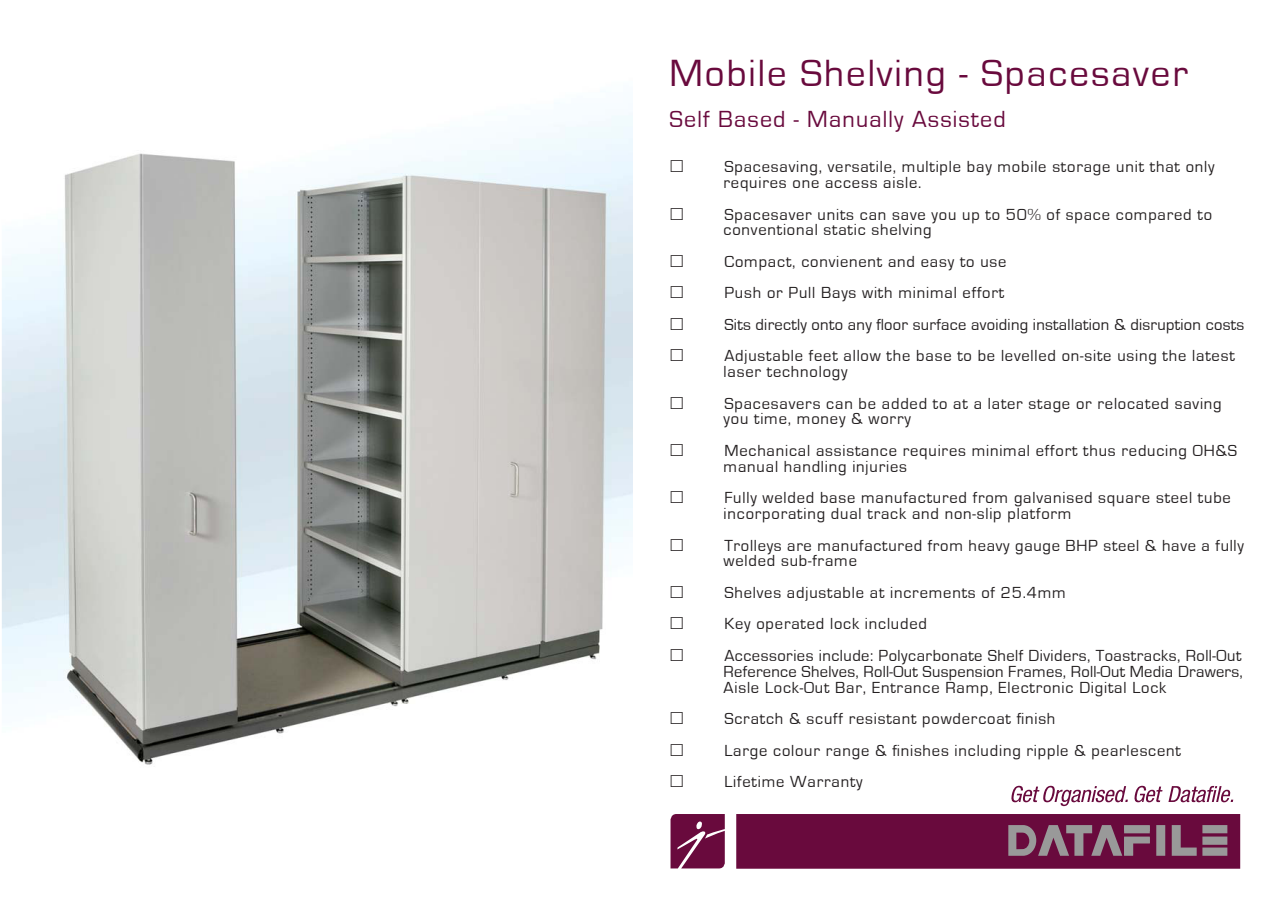
<style>
.page{position:relative;width:1265px;height:897px;background:#fff}
.page>*{position:absolute;margin:0;border:0;box-sizing:border-box;transform-origin:0 0}
.t1{font:39px "Eurostile T";letter-spacing:.05em;color:#690a3d}
.t2{font:24px "Eurostile T";letter-spacing:.05em;color:#690a3d}
.t3{font:16.5px/31.5px "Eurostile T";letter-spacing:.05em;color:#231f20}
.t4{font:16.5px/15.8px "Eurostile T";letter-spacing:.02em;color:#231f20}
</style>
<div class="page">
<img style="left:2px;top:113px;width:631px;height:652px">
<div style="left:736px;top:813px;width:504px;height:55px;background:#690a3d"></div>
<svg style="left:670px;top:814px;width:55px;height:54px;background:#792552"></svg>
<div style="left:1156px;top:824px;width:9px;height:31px;background:#999"></div>
<div style="left:1202px;top:847px;width:25px;height:8px;background:#999"></div>
<div style="left:1202px;top:836px;width:25px;height:8px;background:#999"></div>
<div style="left:1202px;top:824px;width:25px;height:8px;background:#999"></div>
<svg style="left:1171px;top:825px;width:25px;height:30px"></svg>
<svg style="left:1008px;top:825px;width:141px;height:30px"></svg>
<svg style="left:1124px;top:825px;width:25px;height:7px"></svg>
<svg style="left:1011px;top:785px;width:117px;height:20px"></svg>
<svg style="left:1134px;top:785px;width:28px;height:16px"></svg>
<svg style="left:1168px;top:785px;width:65px;height:16px"></svg>
<h1 class="t1" style="left:669px;top:51px;width:520px">Mobile Shelving - Spacesaver</h1>
<h2 class="t2" style="left:669px;top:106px;width:338px">Self Based - Manually Assisted</h2>
<p class="t3" style="left:723px;top:159px;width:492px;line-height:15.8px">Spacesaving, versatile, multiple bay mobile storage unit that only requires one access aisle.</p>
<p class="t3" style="left:723px;top:206px;width:490px;line-height:15.8px">Spacesaver units can save you up to 50% of space compared to conventional static shelving</p>
<p class="t3" style="left:724px;top:246px;width:521px">Compact, convienent and easy to use<br>Push or Pull Bays with minimal effort<br>Sits directly onto any floor surface avoiding installation &amp; disruption costs Adjustable feet allow the base to be levelled on-site using the latest</p>
<p class="t3" style="left:723px;top:356px;width:499px">laser technology<br>Spacesavers can be added to at a later stage or relocated saving</p>
<p class="t3" style="left:723px;top:403px;width:515px">you time, money &amp; worry<br>Mechanical assistance requires minimal effort thus reducing OH&amp;S</p>
<p class="t3" style="left:723px;top:450px;width:509px">manual handling injuries<br>Fully welded base manufactured from galvanised square steel tube</p>
<p class="t3" style="left:723px;top:498px;width:522px">incorporating dual track and non-slip platform<br>Trolleys are manufactured from heavy gauge BHP steel &amp; have a fully</p>
<p class="t3" style="left:723px;top:545px;width:519px">welded sub-frame<br>Shelves adjustable at increments of 25.4mm<br>Key operated lock included<br>Accessories include: Polycarbonate Shelf Dividers, Toastracks, Roll-Out</p>
<p class="t4" style="left:723px;top:663px;width:521px">Reference Shelves, Roll-Out Suspension Frames, Roll-Out Media Drawers,<br>Aisle Lock-Out Bar, Entrance Ramp, Electronic Digital Lock</p>
<p class="t3" style="left:724px;top:702px;width:458px">Scratch &amp; scuff resistant powdercoat finish<br>Large colour range &amp; finishes including ripple &amp; pearlescent<br>Lifetime Warranty</p>
</div>
